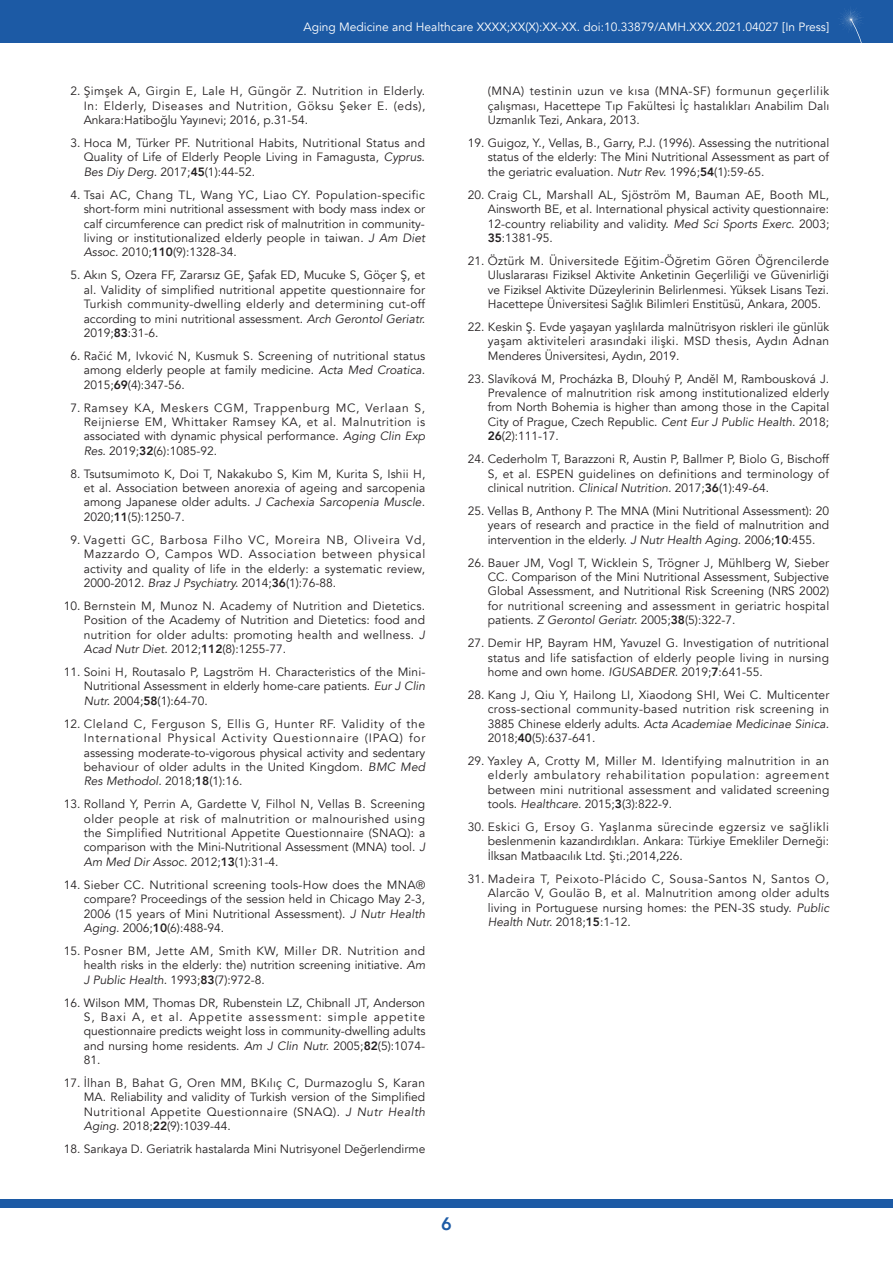
<style>
.page{position:relative;width:893px;height:1263px;background:#fff}
.page>*{position:absolute;margin:0;border:0;box-sizing:border-box;transform-origin:0 0}
.t1{font:800 18px "Avenir";color:#1c5aa5}
.t2{font:12px/14.4px "Avenir";color:#231f20;text-align:justify}
.t3{font:12px "Avenir";color:#fff}
.s1{font-style:italic}
.s2{font-weight:800}
</style>
<div class="page">
<div style="left:0;top:0;width:893px;height:43px;background:#1c5aa5"></div>
<svg style="left:839px;top:10px;width:23px;height:33px"></svg>
<div style="left:0;top:1199px;width:893px;height:9px;background:#1c5aa5"></div>
<p class="t3" style="left:303px;top:20px;width:527px">Aging Medicine and Healthcare XXXX;XX(X):XX-XX. doi:10.33879/AMH.XXX.2021.04027 [In Press]</p>
<p class="t2" style="left:84px;top:84px;width:343px;text-indent:-13px">2. Şimşek A, Girgin E, Lale H, Güngör Z. Nutrition in Elderly.<br>In: Elderly, Diseases and Nutrition, Göksu Şeker E. (eds), Ankara:Hatiboğlu Yayınevi; 2016, p.31-54.</p>
<p class="t2" style="left:84px;top:136px;width:343px;text-indent:-13px">3. Hoca M, Türker PF. Nutritional Habits, Nutritional Status and Quality of Life of Elderly People Living in Famagusta, <span class="s1">Cyprus.<br>Bes Diy Derg.</span> 2017;<span class="s2">45</span>(1):44-52.</p>
<p class="t2" style="left:84px;top:188px;width:343px;text-indent:-13px">4. Tsai AC, Chang TL, Wang YC, Liao CY. Population-specific short-form mini nutritional assessment with body mass index or calf circumference can predict risk of malnutrition in community&shy;living or institutionalized elderly people in taiwan. <span class="s1">J Am Diet Assoc.</span> 2010;<span class="s2">110</span>(9):1328-34.</p>
<p class="t2" style="left:84px;top:268px;width:343px;text-indent:-13px">5. Akın S, Ozera FF, Zararsız GE, Şafak ED, Mucuke S, Göçer Ş, et al. Validity of simplified nutritional appetite questionnaire for Turkish community-dwelling elderly and determining cut-off according to mini nutritional assessment. <span class="s1">Arch Gerontol Geriatr.<br></span>2019;<span class="s2">83</span>:31-6.</p>
<p class="t2" style="left:84px;top:349px;width:343px;text-indent:-13px">6. Račić M, Ivković N, Kusmuk S. Screening of nutritional status among elderly people at family medicine. <span class="s1">Acta Med Croatica.<br></span>2015;<span class="s2">69</span>(4):347-56.</p>
<p class="t2" style="left:84px;top:400px;width:343px;text-indent:-13px">7. Ramsey KA, Meskers CGM, Trappenburg MC, Verlaan S, Reijnierse EM, Whittaker Ramsey KA, et al. Malnutrition is associated with dynamic physical performance. <span class="s1">Aging Clin Exp Res.</span> 2019;<span class="s2">32</span>(6):1085-92.</p>
<p class="t2" style="left:84px;top:466px;width:343px;text-indent:-13px">8. Tsutsumimoto K, Doi T, Nakakubo S, Kim M, Kurita S, Ishii H, et al. Association between anorexia of ageing and sarcopenia among Japanese older adults. <span class="s1">J Cachexia Sarcopenia Muscle.<br></span>2020;<span class="s2">11</span>(5):1250-7.</p>
<p class="t2" style="left:84px;top:533px;width:343px;text-indent:-13px">9. Vagetti GC, Barbosa Filho VC, Moreira NB, Oliveira Vd, Mazzardo O, Campos WD. Association between physical activity and quality of life in the elderly: a systematic review, 2000-2012. <span class="s1">Braz J Psychiatry.</span> 2014;<span class="s2">36</span>(1):76-88.</p>
<p class="t2" style="left:84px;top:599px;width:343px;text-indent:-20px">10. Bernstein M, Munoz N. Academy of Nutrition and Dietetics.<br>Position of the Academy of Nutrition and Dietetics: food and nutrition for older adults: promoting health and wellness. <span class="s1">J Acad Nutr Diet.</span> 2012;<span class="s2">112</span>(8):1255-77.</p>
<p class="t2" style="left:84px;top:665px;width:343px;text-indent:-20px">11. Soini H, Routasalo P, Lagström H. Characteristics of the Mini-Nutritional Assessment in elderly home-care patients. <span class="s1">Eur J Clin Nutr.</span> 2004;<span class="s2">58</span>(1):64-70.</p>
<p class="t2" style="left:84px;top:717px;width:343px;text-indent:-20px">12. Cleland C, Ferguson S, Ellis G, Hunter RF. Validity of the International Physical Activity Questionnaire (IPAQ) for assessing moderate-to-vigorous physical activity and sedentary behaviour of older adults in the United Kingdom. <span class="s1">BMC Med Res Methodol.</span> 2018;<span class="s2">18</span>(1):16.</p>
<p class="t2" style="left:84px;top:797px;width:343px;text-indent:-20px">13. Rolland Y, Perrin A, Gardette V, Filhol N, Vellas B. Screening older people at risk of malnutrition or malnourished using the Simplified Nutritional Appetite Questionnaire (SNAQ): a comparison with the Mini-Nutritional Assessment (MNA) tool. <span class="s1">J Am Med Dir Assoc.</span> 2012;<span class="s2">13</span>(1):31-4.</p>
<p class="t2" style="left:84px;top:878px;width:343px;text-indent:-20px">14. Sieber CC. Nutritional screening tools-How does the MNA® compare? Proceedings of the session held in Chicago May 2-3, 2006 (15 years of Mini Nutritional Assessment). <span class="s1">J Nutr Health Aging.</span> 2006;<span class="s2">10</span>(6):488-94.</p>
<p class="t2" style="left:84px;top:944px;width:343px;text-indent:-20px">15. Posner BM, Jette AM, Smith KW, Miller DR. Nutrition and health risks in the elderly: the) nutrition screening initiative. <span class="s1">Am J Public Health.</span> 1993;<span class="s2">83</span>(7):972-8.</p>
<p class="t2" style="left:84px;top:995px;width:343px;text-indent:-20px">16. Wilson MM, Thomas DR, Rubenstein LZ, Chibnall JT, Anderson S, Baxi A, et al. Appetite assessment: simple appetite questionnaire predicts weight loss in community-dwelling adults and nursing home residents. <span class="s1">Am J Clin Nutr.</span> 2005;<span class="s2">82</span>(5):1074- 81.</p>
<p class="t2" style="left:84px;top:1076px;width:343px;text-indent:-20px">17. İlhan B, Bahat G, Oren MM, BKılıç C, Durmazoglu S, Karan MA. Reliability and validity of Turkish version of the Simplified Nutritional Appetite Questionnaire (SNAQ). <span class="s1">J Nutr Health Aging.</span> 2018;<span class="s2">22</span>(9):1039-44.</p>
<p class="t2" style="left:64px;top:1142px;width:363px">18. Sarıkaya D. Geriatrik hastalarda Mini Nutrisyonel Değerlendirme</p>
<p class="t2" style="left:488px;top:84px;width:343px">(MNA) testinin uzun ve kısa (MNA-SF) formunun geçerlilik çalışması, Hacettepe Tıp Fakültesi İç hastalıkları Anabilim Dalı Uzmanlık Tezi, Ankara, 2013.</p>
<p class="t2" style="left:488px;top:136px;width:343px;text-indent:-20px">19. Guigoz, Y., Vellas, B., Garry, P.J. (1996). Assessing the nutritional status of the elderly: The Mini Nutritional Assessment as part of the geriatric evaluation. <span class="s1">Nutr Rev.</span> 1996;<span class="s2">54</span>(1):59-65.</p>
<p class="t2" style="left:488px;top:188px;width:343px;text-indent:-20px">20. Craig CL, Marshall AL, Sjöström M, Bauman AE, Booth ML, Ainsworth BE, et al. International physical activity questionnaire:<br>12-country reliability and validity. <span class="s1">Med Sci Sports Exerc.</span> 2003; <span class="s2">35</span>:1381-95.</p>
<p class="t2" style="left:488px;top:254px;width:343px;text-indent:-20px">21. Öztürk M. Üniversitede Eğitim-Öğretim Gören Öğrencilerde Uluslararası Fiziksel Aktivite Anketinin Geçerliliği ve Güvenirliği ve Fiziksel Aktivite Düzeylerinin Belirlenmesi. Yüksek Lisans Tezi.<br>Hacettepe Üniversitesi Sağlık Bilimleri Enstitüsü, Ankara, 2005.</p>
<p class="t2" style="left:488px;top:320px;width:343px;text-indent:-20px">22. Keskin Ş. Evde yaşayan yaşlılarda malnütrisyon riskleri ile günlük yaşam aktiviteleri arasındaki ilişki. MSD thesis, Aydın Adnan Menderes Üniversitesi, Aydın, 2019.</p>
<p class="t2" style="left:488px;top:372px;width:343px;text-indent:-20px">23. Slavíková M, Procházka B, Dlouhý P, Anděl M, Rambousková J.<br>Prevalence of malnutrition risk among institutionalized elderly from North Bohemia is higher than among those in the Capital City of Prague, Czech Republic. <span class="s1">Cent Eur J Public Health.</span> 2018; <span class="s2">26</span>(2):111-17.</p>
<p class="t2" style="left:488px;top:452px;width:343px;text-indent:-20px">24. Cederholm T, Barazzoni R, Austin P, Ballmer P, Biolo G, Bischoff S, et al. ESPEN guidelines on definitions and terminology of clinical nutrition. <span class="s1">Clinical Nutrition.</span> 2017;<span class="s2">36</span>(1):49-64.</p>
<p class="t2" style="left:488px;top:504px;width:343px;text-indent:-20px">25. Vellas B, Anthony P. The MNA (Mini Nutritional Assessment): 20 years of research and practice in the field of malnutrition and intervention in the elderly. <span class="s1">J Nutr Health Aging.</span> 2006;<span class="s2">10</span>:455.</p>
<p class="t2" style="left:488px;top:555px;width:343px;text-indent:-20px">26. Bauer JM, Vogl T, Wicklein S, Trögner J, Mühlberg W, Sieber CC. Comparison of the Mini Nutritional Assessment, Subjective Global Assessment, and Nutritional Risk Screening (NRS 2002) for nutritional screening and assessment in geriatric hospital patients. <span class="s1">Z Gerontol Geriatr.</span> 2005;<span class="s2">38</span>(5):322-7.</p>
<p class="t2" style="left:488px;top:636px;width:343px;text-indent:-20px">27. Demir HP, Bayram HM, Yavuzel G. Investigation of nutritional status and life satisfaction of elderly people living in nursing home and own home. <span class="s1">IGUSABDER.</span> 2019;<span class="s2">7</span>:641-55.</p>
<p class="t2" style="left:488px;top:688px;width:343px;text-indent:-20px">28. Kang J, Qiu Y, Hailong LI, Xiaodong SHI, Wei C. Multicenter cross-sectional community-based nutrition risk screening in 3885 Chinese elderly adults. <span class="s1">Acta Academiae Medicinae Sinica.<br></span>2018;<span class="s2">40</span>(5):637-641.</p>
<p class="t2" style="left:488px;top:754px;width:343px;text-indent:-20px">29. Yaxley A, Crotty M, Miller M. Identifying malnutrition in an elderly ambulatory rehabilitation population: agreement between mini nutritional assessment and validated screening tools. <span class="s1">Healthcare.</span> 2015;<span class="s2">3</span>(3):822-9.</p>
<p class="t2" style="left:488px;top:820px;width:343px;text-indent:-20px">30. Eskici G, Ersoy G. Yaşlanma sürecinde egzersiz ve sağlikli beslenmenin kazandırdıkları. Ankara: Türkiye Emekliler Derneği:<br>İlksan Matbaacılık Ltd. Şti.;2014,226.</p>
<p class="t2" style="left:488px;top:872px;width:343px;text-indent:-20px">31. Madeira T, Peixoto-Plácido C, Sousa-Santos N, Santos O, Alarcão V, Goulão B, et al. Malnutrition among older adults living in Portuguese nursing homes: the PEN-3S study. <span class="s1">Public Health Nutr.</span> 2018;<span class="s2">15</span>:1-12.</p>
<h1 class="t1" style="left:441px;top:1210px;width:12px">6</h1>
</div>
